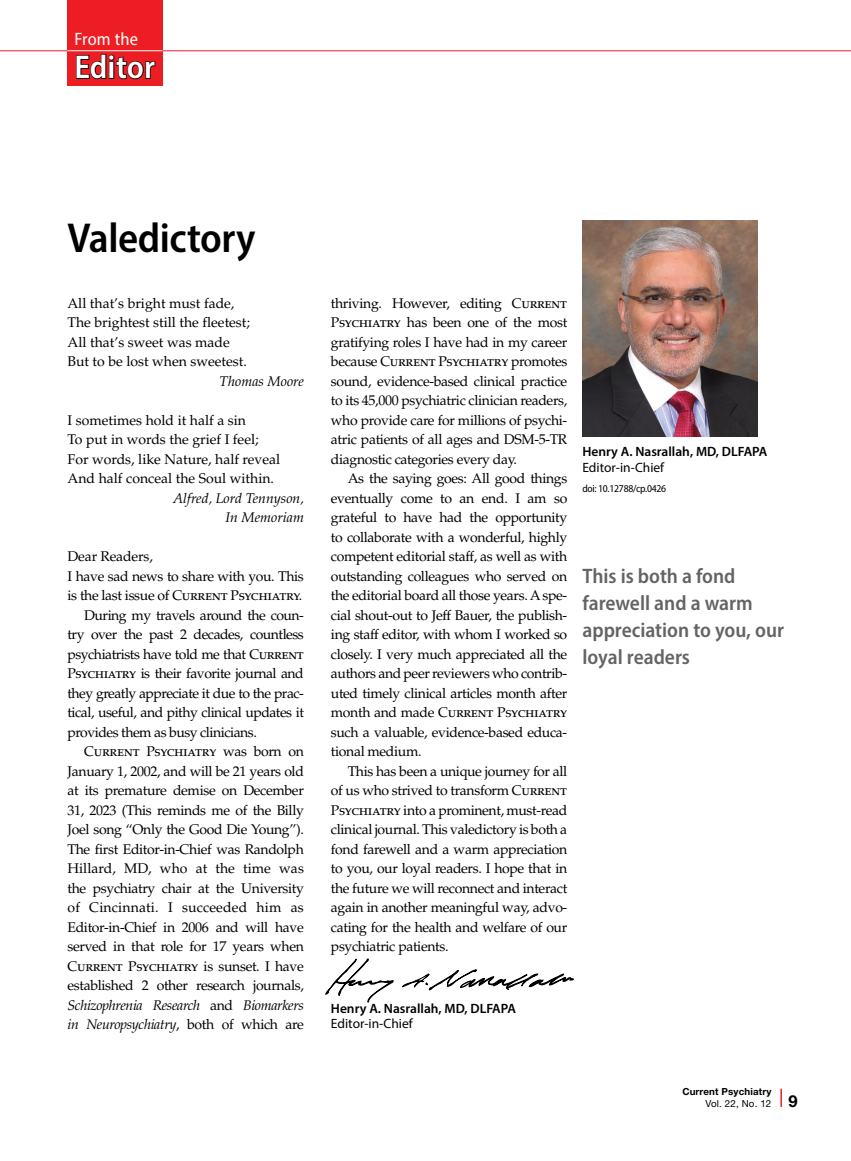
<style>
.page{position:relative;width:851px;height:1161px;background:#fff}
.page>*{position:absolute;margin:0;border:0;box-sizing:border-box;transform-origin:0 0}
.t1{font:600 semi-condensed 42px "Myriad Pro";letter-spacing:-.01em;color:#000}
.t2{font:600 semi-condensed 33px "Myriad Pro";color:#fff}
.quote{font:600 semi-condensed 21px/27px "Myriad Pro";color:#636466}
.t3{font:semi-condensed 18px "Myriad Pro";letter-spacing:.01em;color:#fff}
.body_indent{font:14.1px/19.5px "Palatino LT Std";letter-spacing:-.025em;color:#000;text-align:justify}
.body{font:14.1px "Palatino LT Std";color:#000}
.body-2{font:14.1px/19.5px "Palatino LT Std";letter-spacing:-.025em;color:#000}
.body-3{font:italic 14.1px/19.5px "Palatino LT Std";color:#000;text-align:right}
.bbody_byline{font:600 13.5px "Myriad Pro";color:#000}
.body_af{font:13.5px "Myriad Pro";color:#000}
.disclosure{font:semi-condensed 10.5px "Myriad Pro";letter-spacing:-.025em;color:#000}
.t4{font:700 9.75px/12px "Helvetica Neue LT Std";letter-spacing:.015em;color:#000}
.s1{font-style:italic}
.s2{font-weight:400}
.s3{font-size:16.5px}
</style>
<div class="page">
<svg style="left:780px;top:1089px;width:1px;height:18px"></svg>
<hr style="left:0;top:50px;width:850px;height:1px;background:#ed1d24">
<img style="left:582px;top:220px;width:176px;height:216px">
<div style="left:68px;top:0;width:95px;height:86px;background:#ed1d24"></div>
<hr style="left:67px;top:50px;width:95px;height:1px;background:#fff">
<svg style="left:75px;top:50px;width:81px;height:30px"></svg>
<svg style="left:325px;top:958px;width:68px;height:45px"></svg>
<svg style="left:402px;top:969px;width:171px;height:21px"></svg>
<p class="t3" style="left:75px;top:28px;width:65px">From the</p>
<p class="t2" style="left:75px;top:46px;width:82px">Editor</p>
<p class="t1" style="left:68px;top:212px;width:189px">Valedictory</p>
<p class="body" style="left:68px;top:294px;width:168px">All that’s bright must fade,</p>
<p class="body" style="left:68px;top:314px;width:184px">The brightest still the fleetest;</p>
<p class="body" style="left:68px;top:333px;width:164px">All that’s sweet was made</p>
<p class="body" style="left:68px;top:353px;width:181px">But to be lost when sweetest.</p>
<p class="body-3" style="left:219px;top:371px;width:86px">Thomas Moore</p>
<p class="body" style="left:68px;top:411px;width:180px">I sometimes hold it half a sin</p>
<p class="body" style="left:68px;top:431px;width:193px">To put in words the grief I feel;</p>
<p class="body" style="left:68px;top:450px;width:214px">For words, like Nature, half reveal</p>
<p class="body" style="left:68px;top:470px;width:208px">And half conceal the Soul within.</p>
<p class="body-3" style="left:173px;top:488px;width:132px">Alfred, Lord Tennyson,<br>In Memoriam</p>
<p class="body" style="left:68px;top:548px;width:87px">Dear Readers,</p>
<p class="body-2" style="left:68px;top:566px;width:238px">I have sad news to share with you. This is the last issue of Current Psychiatry.</p>
<p class="body_indent" style="left:68px;top:605px;width:238px;text-indent:17px">During my travels around the coun&shy;try over the past 2 decades, countless psychiatrists have told me that Current Psychiatry is their favorite journal and they greatly appreciate it due to the prac&shy;tical, useful, and pithy clinical updates it provides them as busy clinicians.</p>
<p class="body_indent" style="left:68px;top:742px;width:238px;text-indent:17px">Current Psychiatry was born on January 1, 2002, and will be 21 years old at its premature demise on December 31, 2023 (This reminds me of the Billy Joel song “Only the Good Die Young”).<br>The first Editor-in-Chief was Randolph Hillard, MD, who at the time was the psychiatry chair at the University of Cincinnati. I succeeded him as Editor-in-Chief in 2006 and will have served in that role for 17 years when Current Psychiatry is sunset. I have established 2 other research journals, <span class="s1">Schizophrenia Research</span> and <span class="s1">Biomarkers in Neuropsychiatry</span>, both of which are</p>
<p class="body_indent" style="left:331px;top:293px;width:238px">thriving. However, editing Current Psychiatry has been one of the most gratifying roles I have had in my career because Current Psychiatry promotes sound, evidence-based clinical practice to its 45,000 psychiatric clinician readers, who provide care for millions of psychi&shy;atric patients of all ages and DSM-5-TR diagnostic categories every day.</p>
<p class="body_indent" style="left:331px;top:469px;width:238px;text-indent:17px">As the saying goes: All good things eventually come to an end. I am so grateful to have had the opportunity to collaborate with a wonderful, highly competent editorial staff, as well as with outstanding colleagues who served on the editorial board all those years. A spe&shy;cial shout-out to Jeff Bauer, the publish&shy;ing staff editor, with whom I worked so closely. I very much appreciated all the authors and peer reviewers who contrib&shy;uted timely clinical articles month after month and made Current Psychiatry such a valuable, evidence-based educa&shy;tional medium.</p>
<p class="body_indent" style="left:331px;top:761px;width:238px;text-indent:17px">This has been a unique journey for all of us who strived to transform Current Psychiatry into a prominent, must-read clinical journal. This valedictory is both a fond farewell and a warm appreciation to you, our loyal readers. I hope that in the future we will reconnect and interact again in another meaningful way, advo&shy;cating for the health and welfare of our psychiatric patients.</p>
<p class="bbody_byline" style="left:582px;top:443px;width:187px">Henry A. Nasrallah, MD, DLFAPA</p>
<p class="body_af" style="left:582px;top:459px;width:83px">Editor-in-Chief</p>
<p class="disclosure" style="left:582px;top:482px;width:85px">doi: 10.12788/cp.0426</p>
<p class="quote" style="left:582px;top:562px;width:203px">This is both a fond farewell and a warm appreciation to you, our loyal readers</p>
<p class="bbody_byline" style="left:331px;top:1000px;width:187px">Henry A. Nasrallah, MD, DLFAPA</p>
<p class="body_af" style="left:331px;top:1015px;width:83px">Editor-in-Chief</p>
<p class="t4" style="left:705px;top:1085px;width:94px;text-indent:-23px">Current Psychiatry<br><span class="s2">Vol. 22, No. 12</span> <span class="s3">9</span></p>
</div>
